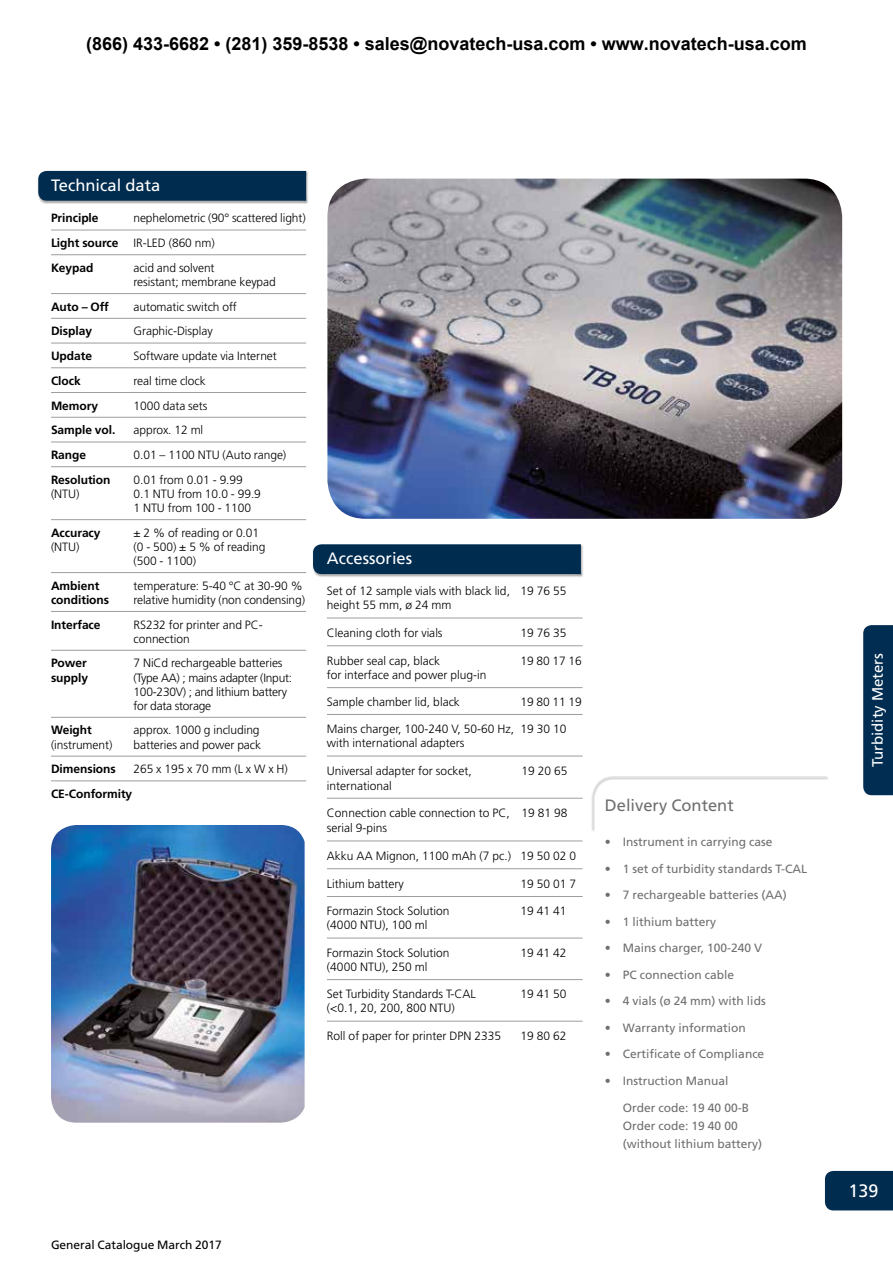
<style>
.page{position:relative;width:893px;height:1263px;background:#fff}
.page>*{position:absolute;margin:0;border:0;box-sizing:border-box;transform-origin:0 0}
.t1{font:700 18px "Arial";color:#000}
.t2{font:18px "Frutiger LT";color:#fff}
.t3{font:16.5px "Frutiger LT";color:#fff}
.t4{font:16.5px "Frutiger LT";color:#706f6f}
.t5{font:15px "Frutiger LT";color:#fff}
.t6{font:300 12px/14.1px "Frutiger LT";letter-spacing:-.005em;color:#000}
.t7{font:12px/18px "Frutiger LT";color:#706f6f}
.t8{font:700 12px "Frutiger LT";letter-spacing:-.005em;color:#000}
.t9{font:12px "Frutiger LT";letter-spacing:-.005em;color:#000}
</style>
<div class="page">
<div style="left:825px;top:1171px;width:68px;height:39px;background:#002c50"></div>
<div style="left:303px;top:534px;width:287px;height:50px;background:#fff;opacity:.75"></div>
<div style="left:313px;top:544px;width:268px;height:30px;background:#002c50"></div>
<div style="left:28px;top:161px;width:288px;height:49px;background:#fff;opacity:.75"></div>
<div style="left:38px;top:171px;width:268px;height:30px;background:#002c50"></div>
<div style="left:863px;top:625px;width:30px;height:170px;background:#002d51"></div>
<img style="left:327px;top:179px;width:515px;height:340px">
<img style="left:51px;top:825px;width:254px;height:298px">
<hr style="left:51px;top:230px;width:255px;height:1px;background:#9d9d9c">
<hr style="left:51px;top:254px;width:255px;height:1px;background:#9d9d9c">
<hr style="left:51px;top:293px;width:255px;height:1px;background:#9d9d9c">
<hr style="left:51px;top:318px;width:255px;height:1px;background:#9d9d9c">
<hr style="left:51px;top:343px;width:255px;height:1px;background:#9d9d9c">
<hr style="left:51px;top:367px;width:255px;height:1px;background:#9d9d9c">
<hr style="left:51px;top:392px;width:255px;height:1px;background:#9d9d9c">
<hr style="left:51px;top:417px;width:255px;height:1px;background:#9d9d9c">
<hr style="left:51px;top:442px;width:255px;height:1px;background:#9d9d9c">
<hr style="left:51px;top:466px;width:255px;height:1px;background:#9d9d9c">
<hr style="left:51px;top:519px;width:255px;height:1px;background:#9d9d9c">
<hr style="left:51px;top:572px;width:255px;height:1px;background:#9d9d9c">
<hr style="left:51px;top:611px;width:255px;height:1px;background:#9d9d9c">
<hr style="left:51px;top:650px;width:255px;height:1px;background:#9d9d9c">
<hr style="left:51px;top:717px;width:255px;height:1px;background:#9d9d9c">
<hr style="left:51px;top:756px;width:255px;height:1px;background:#9d9d9c">
<hr style="left:51px;top:781px;width:255px;height:1px;background:#9d9d9c">
<hr style="left:327px;top:618px;width:256px;height:1px;background:#9d9d9c">
<hr style="left:327px;top:645px;width:256px;height:1px;background:#9d9d9c">
<hr style="left:327px;top:687px;width:256px;height:1px;background:#9d9d9c">
<hr style="left:327px;top:714px;width:256px;height:1px;background:#9d9d9c">
<hr style="left:327px;top:756px;width:256px;height:1px;background:#9d9d9c">
<hr style="left:327px;top:798px;width:256px;height:1px;background:#9d9d9c">
<hr style="left:327px;top:841px;width:256px;height:1px;background:#9d9d9c">
<hr style="left:327px;top:868px;width:256px;height:1px;background:#9d9d9c">
<hr style="left:327px;top:896px;width:256px;height:1px;background:#9d9d9c">
<hr style="left:327px;top:938px;width:256px;height:1px;background:#9d9d9c">
<hr style="left:327px;top:979px;width:256px;height:1px;background:#9d9d9c">
<hr style="left:327px;top:1021px;width:256px;height:1px;background:#9d9d9c">
<div style="left:582px;top:767px;width:252px;height:70px;background:#fff"></div>
<svg style="left:592px;top:776px;width:235px;height:54px"></svg>
<h1 class="t1" style="left:86px;top:31px;width:722px">(866) 433-6682 • (281) 359-8538 • sales@novatech-usa.com • www.novatech-usa.com</h1>
<h2 class="t3" style="left:51px;top:176px;width:111px">Technical data</h2>
<p class="t8" style="left:51px;top:211px;width:49px">Principle</p>
<p class="t6" style="left:134px;top:211px;width:174px">nephelometric (90° scattered light)</p>
<p class="t8" style="left:51px;top:236px;width:69px">Light source</p>
<p class="t6" style="left:134px;top:236px;width:83px">IR-LED (860 nm)</p>
<p class="t8" style="left:51px;top:261px;width:44px">Keypad</p>
<p class="t6" style="left:134px;top:261px;width:144px">acid and solvent<br>resistant; membrane keypad</p>
<p class="t8" style="left:51px;top:299px;width:59px">Auto – Off</p>
<p class="t6" style="left:134px;top:300px;width:105px">automatic switch off</p>
<p class="t8" style="left:51px;top:324px;width:42px">Display</p>
<p class="t6" style="left:134px;top:324px;width:81px">Graphic-Display</p>
<p class="t8" style="left:51px;top:349px;width:43px">Update</p>
<p class="t6" style="left:134px;top:349px;width:145px">Software update via Internet</p>
<p class="t8" style="left:51px;top:374px;width:31px">Clock</p>
<p class="t6" style="left:134px;top:374px;width:74px">real time clock</p>
<p class="t8" style="left:51px;top:398px;width:49px">Memory</p>
<p class="t6" style="left:134px;top:399px;width:75px">1000 data sets</p>
<p class="t8" style="left:51px;top:423px;width:66px">Sample vol.</p>
<p class="t6" style="left:134px;top:423px;width:71px">approx. 12 ml</p>
<p class="t8" style="left:51px;top:448px;width:37px">Range</p>
<p class="t6" style="left:134px;top:448px;width:154px">0.01 – 1100 NTU (Auto range)</p>
<p class="t8" style="left:51px;top:473px;width:61px">Resolution</p>
<p class="t6" style="left:134px;top:473px;width:111px">0.01 from 0.01 - 9.99</p>
<p class="t6" style="left:51px;top:487px;width:30px">(NTU)</p>
<p class="t6" style="left:134px;top:487px;width:129px">0.1 NTU from 10.0 - 99.9<br>1 NTU from 100 - 1100</p>
<p class="t8" style="left:51px;top:525px;width:51px">Accuracy</p>
<p class="t6" style="left:134px;top:526px;width:127px">± 2 % of reading or 0.01</p>
<p class="t6" style="left:51px;top:540px;width:30px">(NTU)</p>
<p class="t6" style="left:134px;top:540px;width:133px">(0 - 500) ± 5 % of reading (500 - 1100)</p>
<p class="t8" style="left:51px;top:578px;width:50px">Ambient</p>
<p class="t6" style="left:134px;top:579px;width:171px">temperature: 5-40 °C at 30-90 %</p>
<p class="t8" style="left:51px;top:593px;width:60px">conditions</p>
<p class="t6" style="left:134px;top:593px;width:173px">relative humidity (non condensing)</p>
<p class="t8" style="left:51px;top:617px;width:51px">Interface</p>
<p class="t6" style="left:134px;top:617px;width:131px">RS232 for printer and PC&shy;connection</p>
<p class="t8" style="left:51px;top:656px;width:37px">Power</p>
<p class="t6" style="left:134px;top:656px;width:151px">7 NiCd rechargeable batteries</p>
<p class="t8" style="left:51px;top:670px;width:39px">supply</p>
<p class="t6" style="left:134px;top:670px;width:160px">(Type AA) ; mains adapter (Input:<br>100-230V) ; and lithium battery for data storage</p>
<p class="t8" style="left:51px;top:723px;width:42px">Weight</p>
<p class="t6" style="left:134px;top:723px;width:128px">approx. 1000 g including</p>
<p class="t6" style="left:51px;top:737px;width:63px">(instrument)</p>
<p class="t6" style="left:134px;top:737px;width:129px">batteries and power pack</p>
<p class="t8" style="left:51px;top:762px;width:66px">Dimensions</p>
<p class="t6" style="left:134px;top:762px;width:156px">265 x 195 x 70 mm (L x W x H)</p>
<p class="t8" style="left:51px;top:787px;width:83px">CE-Conformity</p>
<h2 class="t3" style="left:327px;top:548px;width:87px">Accessories</h2>
<p class="t6" style="left:327px;top:584px;width:241px">Set of 12 sample vials with black lid, 19 76 55 height 55 mm, ø 24 mm</p>
<p class="t6" style="left:327px;top:626px;width:117px">Cleaning cloth for vials</p>
<p class="t6" style="left:520px;top:626px;width:48px">19 76 35</p>
<p class="t6" style="left:327px;top:654px;width:115px">Rubber seal cap, black</p>
<p class="t6" style="left:520px;top:654px;width:63px">19 80 17 16</p>
<p class="t6" style="left:327px;top:668px;width:161px">for interface and power plug-in</p>
<p class="t6" style="left:327px;top:695px;width:134px">Sample chamber lid, black</p>
<p class="t6" style="left:520px;top:695px;width:63px">19 80 11 19</p>
<p class="t6" style="left:327px;top:722px;width:241px">Mains charger, 100-240 V, 50-60 Hz, 19 30 10 with international adapters</p>
<p class="t6" style="left:327px;top:763px;width:146px">Universal adapter for socket,</p>
<p class="t6" style="left:521px;top:763px;width:48px">19 20 65</p>
<p class="t6" style="left:327px;top:778px;width:66px">international</p>
<p class="t6" style="left:327px;top:806px;width:242px;line-height:15px">Connection cable connection to PC, 19 81 98 serial 9-pins</p>
<p class="t6" style="left:327px;top:849px;width:251px">Akku AA Mignon, 1100 mAh (7 pc.) 19 50 02 0</p>
<p class="t6" style="left:327px;top:877px;width:78px">Lithium battery</p>
<p class="t6" style="left:520px;top:877px;width:57px">19 50 01 7</p>
<p class="t6" style="left:327px;top:904px;width:124px">Formazin Stock Solution</p>
<p class="t6" style="left:520px;top:904px;width:48px">19 41 41</p>
<p class="t6" style="left:327px;top:918px;width:102px">(4000 NTU), 100 ml</p>
<p class="t6" style="left:327px;top:945px;width:124px">Formazin Stock Solution</p>
<p class="t6" style="left:520px;top:945px;width:48px">19 41 42</p>
<p class="t6" style="left:327px;top:960px;width:102px">(4000 NTU), 250 ml</p>
<p class="t6" style="left:327px;top:987px;width:150px">Set Turbidity Standards T-CAL</p>
<p class="t6" style="left:520px;top:987px;width:48px">19 41 50</p>
<p class="t6" style="left:327px;top:1001px;width:129px">(&lt;0.1, 20, 200, 800 NTU)</p>
<p class="t6" style="left:327px;top:1029px;width:176px">Roll of paper for printer DPN 2335</p>
<p class="t6" style="left:520px;top:1029px;width:48px">19 80 62</p>
<h2 class="t4" style="left:605px;top:796px;width:130px">Delivery Content</h2>
<p class="t7" style="left:605px;top:833px;width:169px">• Instrument in carrying case</p>
<p class="t7" style="left:605px;top:860px;width:204px">• 1 set of turbidity standards T-CAL</p>
<p class="t7" style="left:605px;top:886px;width:183px">• 7 rechargeable batteries (AA)</p>
<p class="t7" style="left:605px;top:913px;width:113px">• 1 lithium battery</p>
<p class="t7" style="left:605px;top:939px;width:159px">• Mains charger, 100-240 V</p>
<p class="t7" style="left:605px;top:966px;width:131px">• PC connection cable</p>
<p class="t7" style="left:605px;top:992px;width:162px">• 4 vials (ø 24 mm) with lids</p>
<p class="t7" style="left:605px;top:1019px;width:142px">• Warranty information</p>
<p class="t7" style="left:605px;top:1045px;width:161px">• Certificate of Compliance</p>
<p class="t7" style="left:605px;top:1072px;width:125px">• Instruction Manual</p>
<p class="t7" style="left:623px;top:1098px;width:141px">Order code: 19 40 00-B<br>Order code: 19 40 00 (without lithium battery)</p>
<p class="t9" style="left:51px;top:1238px;width:172px">General Catalogue March 2017</p>
<p class="t5" style="left:869px;top:767px;width:116px;rotate:-90deg">Turbidity Meters</p>
<h1 class="t2" style="left:848px;top:1180px;width:32px">139</h1>
</div>
